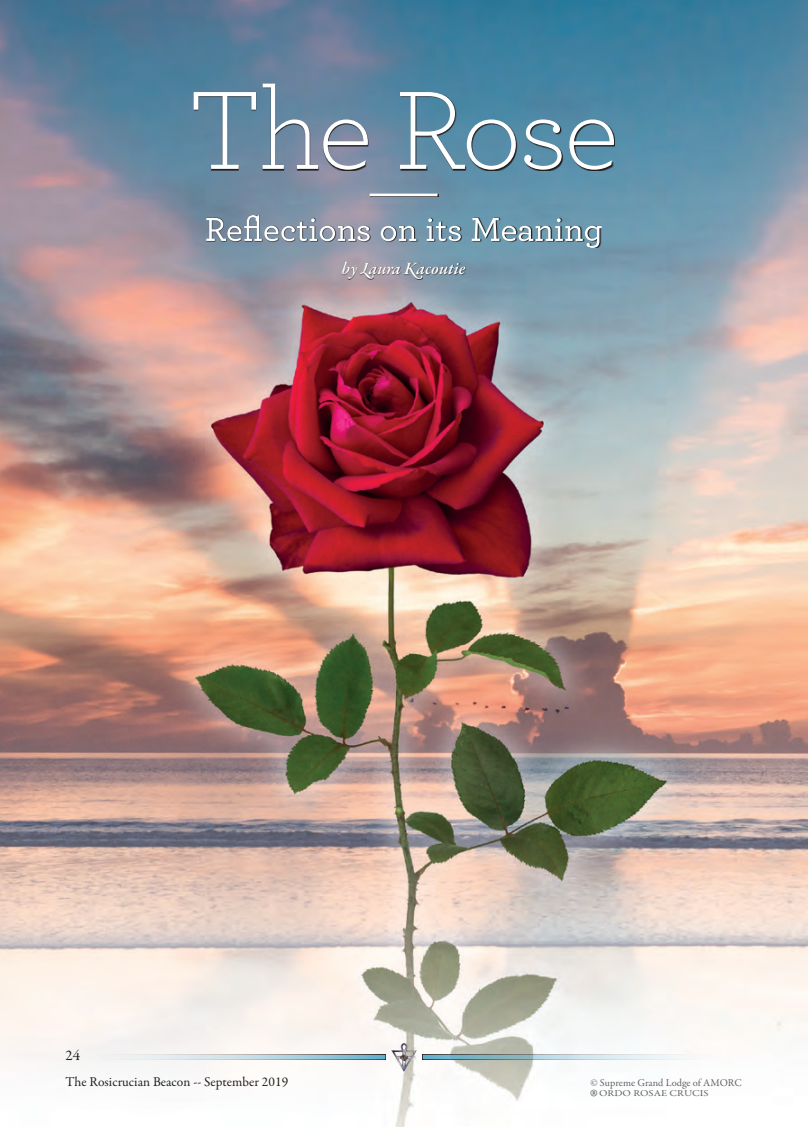
<style>
.page{position:relative;width:808px;height:1127px;background:#fff}
.page>*{position:absolute;margin:0;border:0;box-sizing:border-box;transform-origin:0 0}
.t1{font:30px "Garamond Premr Pro";color:#636366}
.t2{font:italic 600 18px "Garamond Premr Pro";color:#fff}
.t3{font:15px "Garamond Premr Pro";color:#231f20}
.t4{font:13.5px "Garamond Premr Pro";color:#231f20}
.t5{font:10.5px "Garamond Premr Pro";color:#636366}
.t6{font:9px "Garamond Premr Pro";color:#636366;scale:1.2 1}
</style>
<div class="page">
<img style="left:0;top:0;width:808px;height:1127px">
<svg style="left:206px;top:215px;width:396px;height:33px;background:#8ca1b1"></svg>
<svg style="left:343px;top:261px;width:123px;height:18px;background:#797f8b"></svg>
<svg style="left:194px;top:84px;width:420px;height:86px;background:#7095ab"></svg>
<hr style="left:370px;top:194px;width:68px;height:3px;background:#231f20">
<hr style="left:370px;top:194px;width:67px;height:2px;background:#fff">
<img style="left:392px;top:1043px;width:24px;height:29px">
<svg style="left:422px;top:1054px;width:322px;height:6px"></svg>
<svg style="left:64px;top:1054px;width:322px;height:6px"></svg>
<h2 class="t2" style="left:342px;top:257px;width:125px">by Laura Kacoutie</h2>
<p class="t3" style="left:65px;top:1046px;width:16px">24</p>
<p class="t4" style="left:65px;top:1074px;width:224px">The Rosicrucian Beacon -- September 2019</p>
<p class="t5" style="left:590px;top:1077px;width:153px">© Supreme Grand Lodge of AMORC</p>
<h1 class="t1" style="left:590px;top:1081px;width:8px">®</h1>
<p class="t6" style="left:599px;top:1087px;width:93px">ORDO ROSAE CRUCIS</p>
</div>
